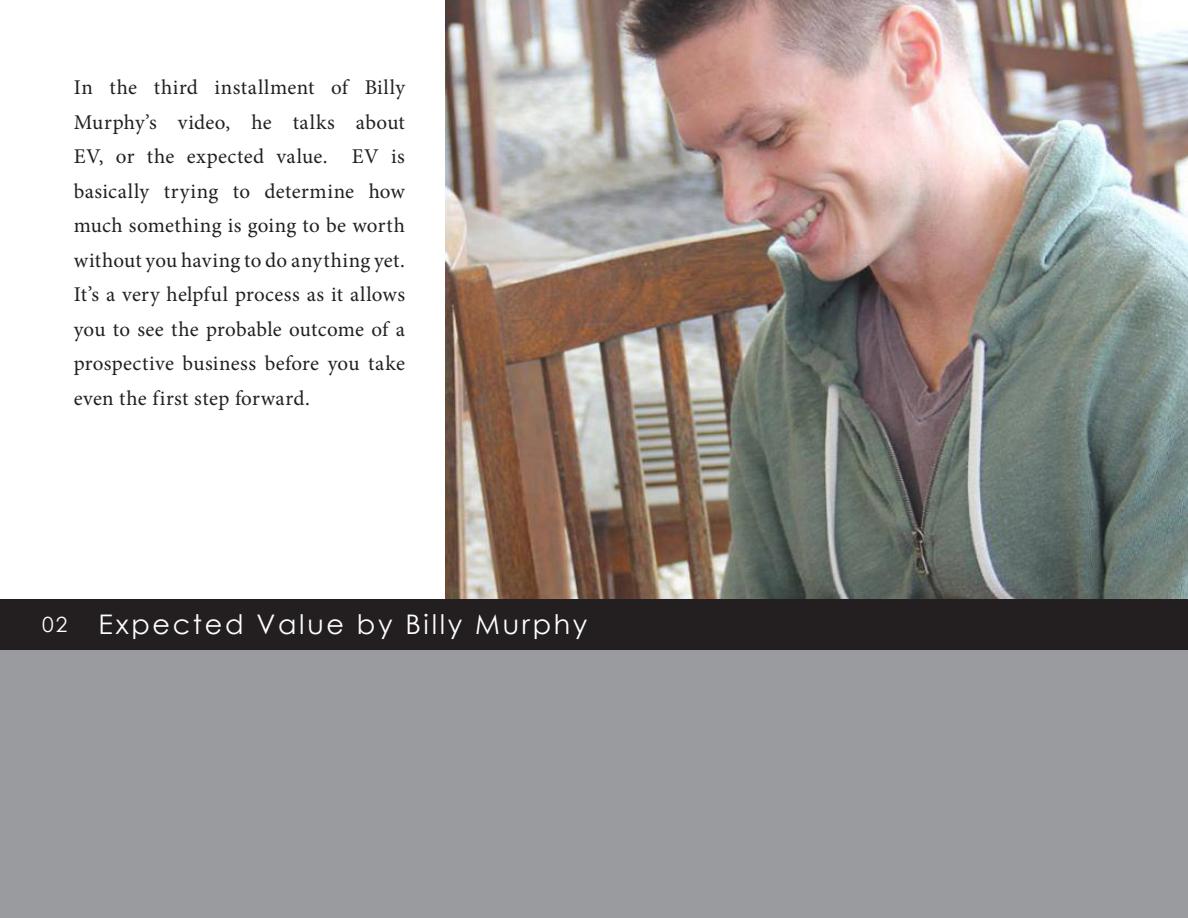
<style>
.page{position:relative;width:1188px;height:918px;background:#fff}
.page>*{position:absolute;margin:0;border:0;box-sizing:border-box;transform-origin:0 0}
.Subtitle_18pt_white{font:27px "Century Gothic";letter-spacing:.1em;color:#fff}
.Normal_12pt_light{font:21px/34.5px "Minion Pro";letter-spacing:.02em;color:#231f20;text-align:justify}
.Subtitle_18pt_regula{font:21px "Century Gothic";color:#fff}
</style>
<div class="page">
<div style="left:0;top:599px;width:1188px;height:51px;background:#231f20"></div>
<div style="left:0;top:650px;width:1188px;height:268px;background:#999b9e"></div>
<img style="left:445px;top:0;width:743px;height:599px">
<p class="Normal_12pt_light" style="left:74px;top:71px;width:333px">In the third installment of Billy Murphy’s video, he talks about EV, or the expected value. EV is basically trying to determine how much something is going to be worth without you having to do anything yet.<br>It’s a very helpful process as it allows you to see the probable outcome of a prospective business before you take even the first step forward.</p>
<p class="Subtitle_18pt_regula" style="left:42px;top:609px;width:27px">02</p>
<p class="Subtitle_18pt_white" style="left:99px;top:606px;width:490px">Expected Value by Billy Murphy</p>
</div>
